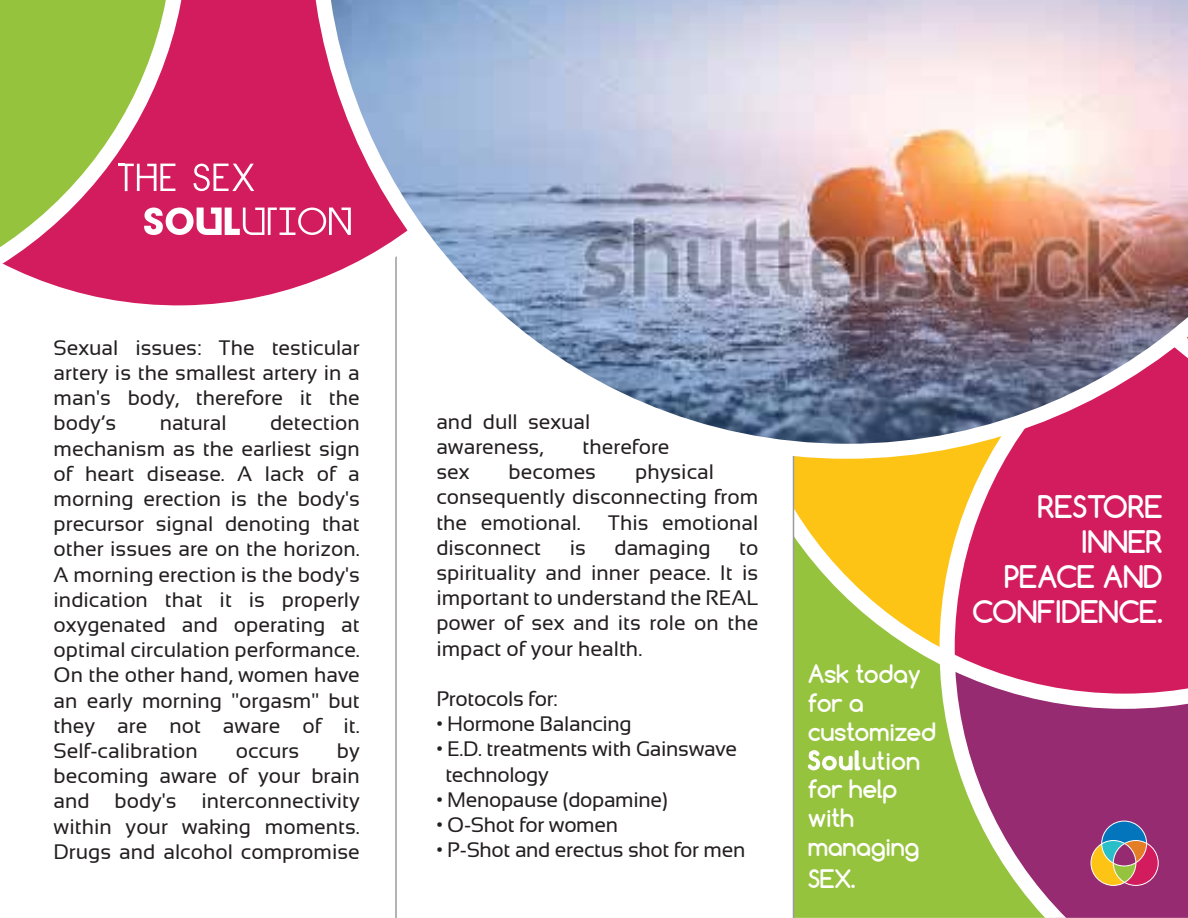
<style>
.page{position:relative;width:1188px;height:918px;background:#fff}
.page>*{position:absolute;margin:0;border:0;box-sizing:border-box;transform-origin:0 0}
.t1{font:700 29.4px/35.2px "Comfortaa";letter-spacing:-.015em;color:#fff;text-align:right}
.t2{font:700 24px/28.8px "Comfortaa";letter-spacing:-.015em;color:#fff}
.t3{font:21px/25.2px "Sansation";color:#231f20;text-align:justify}
</style>
<div class="page">
<div style="left:794px;top:716px;width:146px;height:202px;background:#96c33d"></div>
<svg style="left:794px;top:459px;width:146px;height:257px;background:#d2c838"></svg>
<svg style="left:940px;top:459px;width:151px;height:459px;background:#c05c72"></svg>
<svg style="left:807px;top:749px;width:55px;height:23px"></svg>
<hr style="left:395px;top:0;width:2px;height:918px;background:#999b9e">
<hr style="left:793px;top:0;width:1px;height:918px;background:#999b9e">
<svg style="left:0;top:0;width:310px;height:306px;background:#c46563"></svg>
<svg style="left:1091px;top:459px;width:97px;height:459px;background:#b9306c"></svg>
<div style="left:1091px;top:840px;width:45px;height:46px;border:1px solid #fff;border-radius:50%"></div>
<div style="left:1101px;top:821px;width:46px;height:45px;border:1px solid #fff;border-radius:50%"></div>
<div style="left:1113px;top:840px;width:46px;height:46px;border:1px solid #fff;border-radius:50%"></div>
<svg style="left:194px;top:164px;width:60px;height:27px"></svg>
<svg style="left:144px;top:208px;width:166px;height:27px"></svg>
<svg style="left:119px;top:164px;width:56px;height:27px"></svg>
<img style="left:310px;top:0;width:878px;height:459px">
<p class="t3" style="left:54px;top:335px;width:308px">Sexual issues: The testicular artery is the smallest artery in a man's body, therefore it the body’s</p>
<p class="t3" style="left:54px;top:410px;width:308px;text-indent:216px">detection mechanism as the earliest sign of heart disease. A lack of a morning erection is the body's precursor signal denoting that other issues are on the horizon.<br>A morning erection is the body's indication that it is properly oxygenated and operating at optimal circulation performance.<br>On the other hand, women have an early morning "orgasm" but they are not aware of it.<br>Self-calibration</p>
<p class="t3" style="left:160px;top:410px;width:69px">natural</p>
<p class="t3" style="left:54px;top:738px;width:308px;text-indent:283px">by becoming aware of your brain and body's interconnectivity within your waking moments.<br>Drugs and alcohol compromise</p>
<p class="t3" style="left:236px;top:738px;width:65px">occurs</p>
<p class="t3" style="left:436px;top:409px;width:156px">and dull sexual awareness,</p>
<p class="t3" style="left:583px;top:434px;width:89px">therefore</p>
<p class="t3" style="left:436px;top:459px;width:35px">sex</p>
<p class="t3" style="left:509px;top:459px;width:89px">becomes</p>
<p class="t3" style="left:436px;top:459px;width:323px;text-align:left;text-indent:199px">physical consequently disconnecting from the emotional.</p>
<p class="t3" style="left:608px;top:510px;width:152px">This emotional</p>
<p class="t3" style="left:436px;top:535px;width:106px">disconnect</p>
<p class="t3" style="left:570px;top:535px;width:18px">is</p>
<p class="t3" style="left:614px;top:535px;width:98px">damaging</p>
<p class="t3" style="left:436px;top:535px;width:323px;text-indent:303px">to spirituality and inner peace. It is important to understand the REAL power of sex and its role on the impact of your health.</p>
<p class="t3" style="left:436px;top:686px;width:123px">Protocols for:</p>
<p class="t3" style="left:436px;top:711px;width:197px">• Hormone Balancing</p>
<p class="t3" style="left:445px;top:736px;width:293px;text-indent:-9px">• E.D. treatments with Gainswave technology</p>
<p class="t3" style="left:436px;top:787px;width:233px">• Menopause (dopamine)</p>
<p class="t3" style="left:436px;top:812px;width:183px">• O-Shot for women</p>
<p class="t3" style="left:436px;top:837px;width:311px">• P-Shot and erectus shot for men</p>
<p class="t2" style="left:808px;top:659px;width:130px">Ask today for a customized<br>Soulution for help with managing</p>
<p class="t2" style="left:808px;top:864px;width:49px">SEX.</p>
<h1 class="t1" style="left:972px;top:489px;width:192px">RESTORE<br>INNER<br>PEACE AND<br>CONFIDENCE.</h1>
</div>
